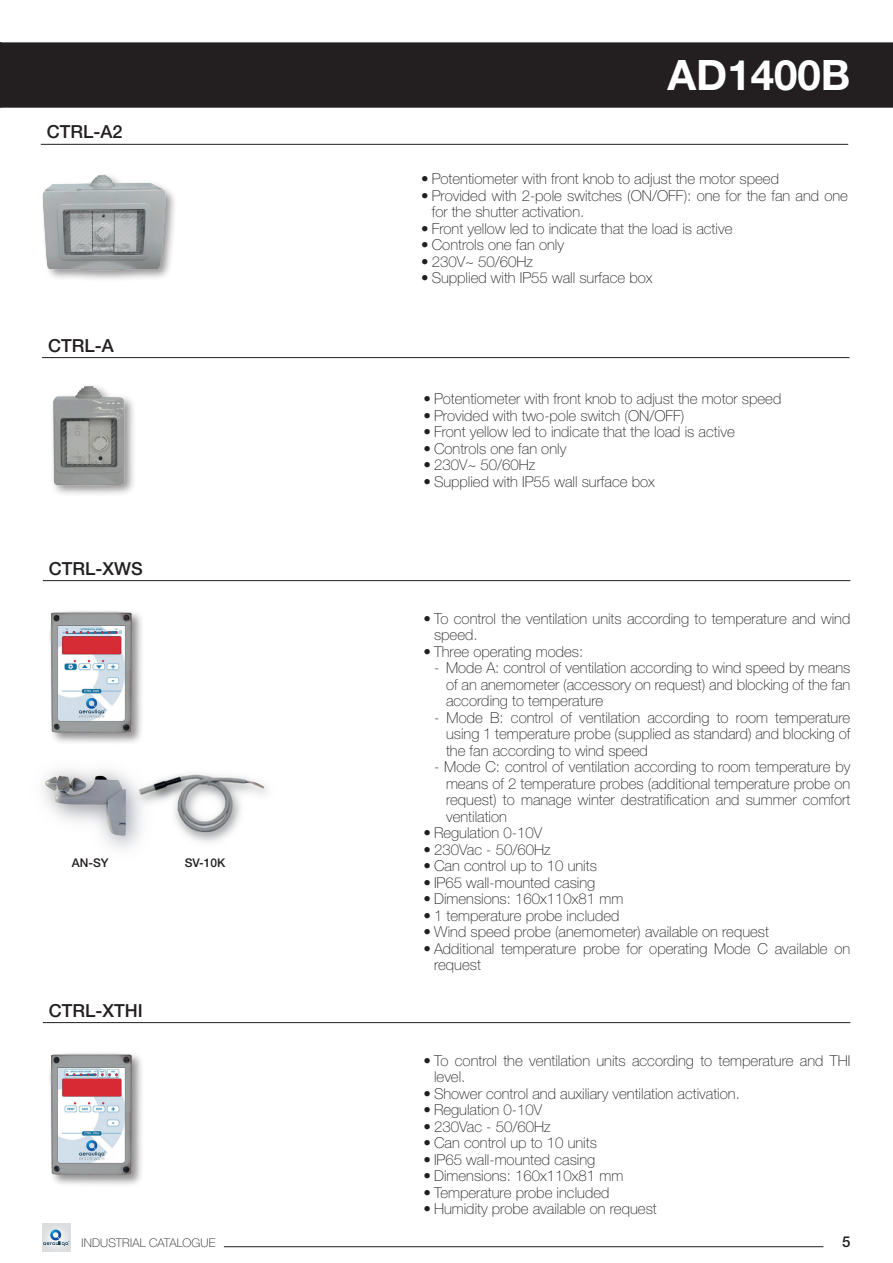
<style>
.page{position:relative;width:893px;height:1263px;background:#fff}
.page>*{position:absolute;margin:0;border:0;box-sizing:border-box;transform-origin:0 0}
.t1{font:700 42px "Helvetica Neue LT Std";color:#fff}
.t2{font:500 18px "Helvetica Neue LT Std";color:#231f20}
.t3{font:100 15px/16.5px "Helvetica Neue LT Std";color:#231f20}
.t4{font:500 15px "Helvetica Neue LT Std";color:#231f20}
.t5{font:100 12px "Helvetica Neue LT Std";letter-spacing:.015em;color:#231f20}
.t6{font:500 12px "Helvetica Neue LT Std";color:#231f20}
</style>
<div class="page">
<div style="left:1px;top:43px;width:892px;height:64px;background:#231f20"></div>
<hr style="left:0;top:42px;width:893px;height:2px;background:#231f20">
<hr style="left:0;top:44px;width:2px;height:62px;background:#231f20">
<hr style="left:0;top:106px;width:893px;height:2px;background:#231f20">
<div style="left:42px;top:1224px;width:28px;height:28px;background:#dedfe1"></div>
<svg style="left:43px;top:1229px;width:26px;height:17px"></svg>
<hr style="left:224px;top:1246px;width:599px;height:1px;background:#231f20">
<hr style="left:41px;top:144px;width:807px;height:1px;background:#231f20">
<img style="left:42px;top:175px;width:132px;height:104px">
<hr style="left:42px;top:357px;width:807px;height:1px;background:#231f20">
<div style="left:50px;top:383px;width:87px;height:114px;background:#231f20;opacity:.5"></div>
<img style="left:52px;top:385px;width:74px;height:102px">
<div style="left:48px;top:608px;width:97px;height:137px;background:#231f20;opacity:.5"></div>
<img style="left:48px;top:609px;width:87px;height:130px">
<hr style="left:43px;top:580px;width:807px;height:1px;background:#231f20">
<img style="left:43px;top:769px;width:89px;height:80px">
<img style="left:132px;top:774px;width:135px;height:72px">
<div style="left:48px;top:1050px;width:97px;height:137px;background:#231f20;opacity:.5"></div>
<img style="left:48px;top:1051px;width:87px;height:130px">
<hr style="left:43px;top:1022px;width:807px;height:1px;background:#231f20">
<p class="t2" style="left:47px;top:121px;width:77px">CTRL-A2</p>
<p class="t2" style="left:48px;top:334px;width:67px">CTRL-A</p>
<p class="t2" style="left:49px;top:557px;width:95px">CTRL-XWS</p>
<p class="t6" style="left:72px;top:856px;width:38px">AN-SY</p>
<p class="t6" style="left:185px;top:856px;width:42px">SV-10K</p>
<p class="t2" style="left:49px;top:999px;width:96px">CTRL-XTHI</p>
<h1 class="t1" style="left:667px;top:49px;width:184px">AD1400B</h1>
<p class="t3" style="left:421px;top:171px;width:359px">• Potentiometer with front knob to adjust the motor speed</p>
<p class="t3" style="left:432px;top:187px;width:418px;text-indent:-10px">• Provided with 2-pole switches (ON/OFF): one for the fan and one for the shutter activation.</p>
<p class="t3" style="left:421px;top:220px;width:313px">• Front yellow led to indicate that the load is active</p>
<p class="t3" style="left:421px;top:237px;width:144px">• Controls one fan only</p>
<p class="t3" style="left:421px;top:253px;width:113px">• 230V~ 50/60Hz</p>
<p class="t3" style="left:421px;top:270px;width:233px">• Supplied with IP55 wall surface box</p>
<p class="t3" style="left:423px;top:391px;width:359px">• Potentiometer with front knob to adjust the motor speed</p>
<p class="t3" style="left:423px;top:407px;width:262px">• Provided with two-pole switch (ON/OFF)</p>
<p class="t3" style="left:423px;top:424px;width:313px">• Front yellow led to indicate that the load is active</p>
<p class="t3" style="left:423px;top:440px;width:144px">• Controls one fan only</p>
<p class="t3" style="left:423px;top:457px;width:113px">• 230V~ 50/60Hz</p>
<p class="t3" style="left:423px;top:473px;width:233px">• Supplied with IP55 wall surface box</p>
<p class="t3" style="left:434px;top:610px;width:418px;text-indent:-10px">• To control the ventilation units according to temperature and wind speed.</p>
<p class="t3" style="left:423px;top:643px;width:161px">• Three operating modes:</p>
<p class="t3" style="left:446px;top:659px;width:406px;text-align:justify;text-indent:-12px">- Mode A: control of ventilation according to wind speed by means of an anemometer (accessory on request) and blocking of the fan according to temperature</p>
<p class="t3" style="left:446px;top:709px;width:406px;text-align:justify;text-indent:-12px">- Mode B: control of ventilation according to room temperature using 1 temperature probe (supplied as standard) and blocking of the fan according to wind speed</p>
<p class="t3" style="left:446px;top:758px;width:406px;text-align:justify;text-indent:-12px">- Mode C: control of ventilation according to room temperature by means of 2 temperature probes (additional temperature probe on request) to manage winter destratification and summer comfort ventilation</p>
<p class="t3" style="left:423px;top:824px;width:120px">• Regulation 0-10V</p>
<p class="t3" style="left:423px;top:841px;width:129px">• 230Vac - 50/60Hz</p>
<p class="t3" style="left:423px;top:857px;width:175px">• Can control up to 10 units</p>
<p class="t3" style="left:423px;top:874px;width:173px">• IP65 wall-mounted casing</p>
<p class="t3" style="left:423px;top:890px;width:201px">• Dimensions: 160x110x81 mm</p>
<p class="t3" style="left:423px;top:907px;width:197px">• 1 temperature probe included</p>
<p class="t3" style="left:423px;top:923px;width:347px">• Wind speed probe (anemometer) available on request</p>
<p class="t3" style="left:434px;top:940px;width:418px;text-indent:-10px">• Additional temperature probe for operating Mode C available on request</p>
<p class="t3" style="left:434px;top:1052px;width:418px;text-indent:-10px">• To control the ventilation units according to temperature and THI level.</p>
<p class="t3" style="left:423px;top:1085px;width:318px">• Shower control and auxiliary ventilation activation.</p>
<p class="t3" style="left:423px;top:1101px;width:120px">• Regulation 0-10V</p>
<p class="t3" style="left:423px;top:1118px;width:129px">• 230Vac - 50/60Hz</p>
<p class="t3" style="left:423px;top:1134px;width:175px">• Can control up to 10 units</p>
<p class="t3" style="left:423px;top:1151px;width:173px">• IP65 wall-mounted casing</p>
<p class="t3" style="left:423px;top:1167px;width:201px">• Dimensions: 160x110x81 mm</p>
<p class="t3" style="left:423px;top:1184px;width:187px">• Temperature probe included</p>
<p class="t3" style="left:423px;top:1200px;width:235px">• Humidity probe available on request</p>
<p class="t5" style="left:81px;top:1235px;width:136px">INDUSTRIAL CATALOGUE</p>
<p class="t4" style="left:842px;top:1233px;width:10px">5</p>
</div>
